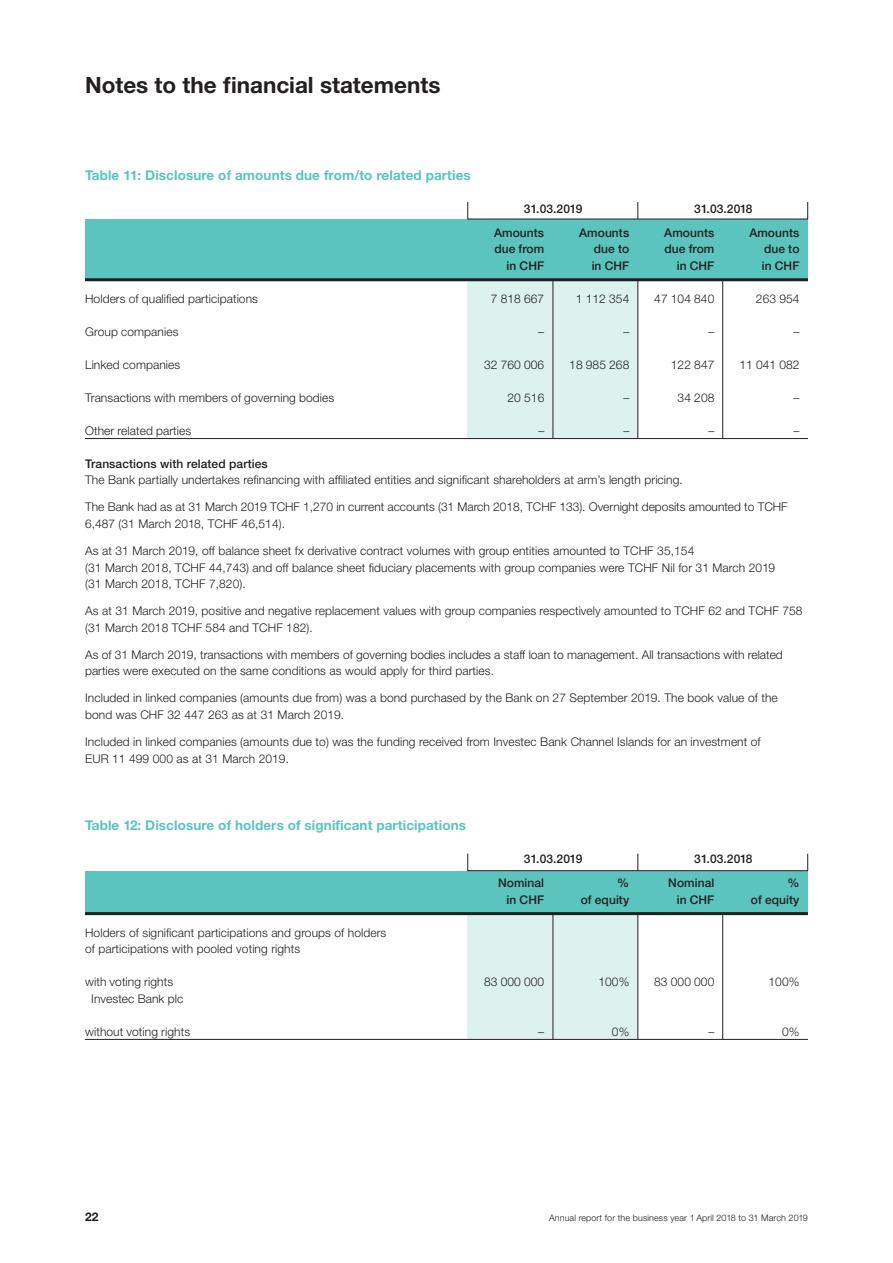
<style>
.page{position:relative;width:893px;height:1263px;background:#fff}
.page>*{position:absolute;margin:0;border:0;box-sizing:border-box;transform-origin:0 0}
.t1{font:700 22.5px "Helvetica Neue LT Std";color:#231f20}
.t2{font:700 13.5px "Helvetica Neue LT Std";letter-spacing:.005em;color:#5ac4bd}
.t3{font:300 12px/16.5px "Helvetica Neue LT Std";letter-spacing:.005em;color:#231f20}
.t4{font:500 12px "Helvetica Neue LT Std";letter-spacing:.005em;color:#231f20}
.t5{font:700 12px "Helvetica Neue LT Std";color:#231f20}
.t6{font:300 9px "Helvetica Neue LT Std";letter-spacing:.01em;color:#231f20}
</style>
<div class="page">
<div style="left:85px;top:871px;width:723px;height:42px;background:#5ac4bd"></div>
<div style="left:85px;top:219px;width:723px;height:61px;background:#5ac4bd"></div>
<div style="left:468px;top:279px;width:170px;height:160px;background:#ddf1ef"></div>
<div style="left:468px;top:913px;width:170px;height:126px;background:#ddf1ef"></div>
<hr style="left:722px;top:279px;width:1px;height:160px;background:#231f20">
<hr style="left:722px;top:913px;width:1px;height:126px;background:#231f20">
<svg style="left:638px;top:204px;width:1px;height:13px"></svg>
<svg style="left:638px;top:855px;width:1px;height:14px"></svg>
<div style="left:467px;top:853px;width:341px;height:18px;border:1px solid #231f20"></div>
<hr style="left:638px;top:279px;width:1px;height:159px;background:#231f20">
<hr style="left:638px;top:913px;width:1px;height:126px;background:#231f20">
<hr style="left:553px;top:279px;width:1px;height:159px;background:#231f20">
<hr style="left:553px;top:913px;width:1px;height:126px;background:#231f20">
<hr style="left:85px;top:278px;width:723px;height:3px;background:#231f20">
<hr style="left:85px;top:438px;width:723px;height:1px;background:#231f20">
<hr style="left:85px;top:912px;width:723px;height:3px;background:#231f20">
<hr style="left:85px;top:1039px;width:723px;height:1px;background:#231f20">
<h1 class="t1" style="left:85px;top:71px;width:357px">Notes to the financial statements</h1>
<p class="t2" style="left:85px;top:167px;width:387px">Table 11: Disclosure of amounts due from/to related parties</p>
<p class="t4" style="left:524px;top:201px;width:60px">31.03.2019</p>
<p class="t4" style="left:694px;top:201px;width:60px">31.03.2018</p>
<p class="t4" style="left:494px;top:225px;width:52px">Amounts</p>
<p class="t4" style="left:579px;top:225px;width:52px">Amounts</p>
<p class="t4" style="left:664px;top:225px;width:52px">Amounts</p>
<p class="t4" style="left:749px;top:225px;width:52px">Amounts</p>
<p class="t4" style="left:494px;top:242px;width:51px">due from</p>
<p class="t4" style="left:594px;top:242px;width:37px">due to</p>
<p class="t4" style="left:664px;top:242px;width:51px">due from</p>
<p class="t4" style="left:764px;top:242px;width:37px">due to</p>
<p class="t4" style="left:507px;top:258px;width:39px">in CHF</p>
<p class="t4" style="left:592px;top:258px;width:39px">in CHF</p>
<p class="t4" style="left:677px;top:258px;width:39px">in CHF</p>
<p class="t4" style="left:762px;top:258px;width:39px">in CHF</p>
<p class="t3" style="left:85px;top:290px;width:174px">Holders of qualified participations</p>
<p class="t3" style="left:491px;top:290px;width:55px">7 818 667</p>
<p class="t3" style="left:576px;top:290px;width:55px">1 112 354</p>
<p class="t3" style="left:654px;top:290px;width:62px">47 104 840</p>
<p class="t3" style="left:756px;top:290px;width:45px">263 954</p>
<p class="t3" style="left:85px;top:323px;width:95px">Group companies</p>
<p class="t3" style="left:538px;top:323px;width:7px">–</p>
<p class="t3" style="left:623px;top:323px;width:7px">–</p>
<p class="t3" style="left:708px;top:323px;width:7px">–</p>
<p class="t3" style="left:793px;top:323px;width:7px">–</p>
<p class="t3" style="left:85px;top:356px;width:97px">Linked companies</p>
<p class="t3" style="left:484px;top:356px;width:62px">32 760 006</p>
<p class="t3" style="left:569px;top:356px;width:62px">18 985 268</p>
<p class="t3" style="left:671px;top:356px;width:45px">122 847</p>
<p class="t3" style="left:739px;top:356px;width:62px">11 041 082</p>
<p class="t3" style="left:85px;top:389px;width:250px">Transactions with members of governing bodies</p>
<p class="t3" style="left:508px;top:389px;width:38px">20 516</p>
<p class="t3" style="left:623px;top:389px;width:7px">–</p>
<p class="t3" style="left:678px;top:389px;width:38px">34 208</p>
<p class="t3" style="left:793px;top:389px;width:7px">–</p>
<p class="t3" style="left:85px;top:422px;width:108px">Other related parties</p>
<p class="t3" style="left:538px;top:422px;width:7px">–</p>
<p class="t3" style="left:623px;top:422px;width:7px">–</p>
<p class="t3" style="left:708px;top:422px;width:7px">–</p>
<p class="t3" style="left:794px;top:422px;width:7px">–</p>
<p class="t4" style="left:85px;top:456px;width:184px">Transactions with related parties</p>
<p class="t3" style="left:85px;top:471px;width:599px">The Bank partially undertakes refinancing with affiliated entities and significant shareholders at arm’s length pricing.</p>
<p class="t3" style="left:85px;top:499px;width:704px">The Bank had as at 31 March 2019 TCHF 1,270 in current accounts (31 March 2018, TCHF 133). Overnight deposits amounted to TCHF<br>6,487 (31 March 2018, TCHF 46,514).</p>
<p class="t3" style="left:85px;top:542px;width:692px">As at 31 March 2019, off balance sheet fx derivative contract volumes with group entities amounted to TCHF 35,154<br>(31 March 2018, TCHF 44,743) and off balance sheet fiduciary placements with group companies were TCHF Nil for 31 March 2019 (31 March 2018, TCHF 7,820).</p>
<p class="t3" style="left:85px;top:602px;width:719px">As at 31 March 2019, positive and negative replacement values with group companies respectively amounted to TCHF 62 and TCHF 758 (31 March 2018 TCHF 584 and TCHF 182).</p>
<p class="t3" style="left:85px;top:646px;width:699px">As of 31 March 2019, transactions with members of governing bodies includes a staff loan to management. All transactions with related parties were executed on the same conditions as would apply for third parties.</p>
<p class="t3" style="left:85px;top:690px;width:694px">Included in linked companies (amounts due from) was a bond purchased by the Bank on 27 September 2019. The book value of the bond was CHF 32 447 263 as at 31 March 2019.</p>
<p class="t3" style="left:85px;top:733px;width:677px">Included in linked companies (amounts due to) was the funding received from Investec Bank Channel Islands for an investment of<br>EUR 11 499 000 as at 31 March 2019.</p>
<p class="t2" style="left:85px;top:817px;width:383px">Table 12: Disclosure of holders of significant participations</p>
<p class="t4" style="left:524px;top:852px;width:60px">31.03.2019</p>
<p class="t4" style="left:694px;top:852px;width:60px">31.03.2018</p>
<p class="t4" style="left:498px;top:876px;width:48px">Nominal</p>
<p class="t4" style="left:617px;top:876px;width:13px">%</p>
<p class="t4" style="left:668px;top:876px;width:48px">Nominal</p>
<p class="t4" style="left:787px;top:876px;width:13px">%</p>
<p class="t4" style="left:507px;top:892px;width:39px">in CHF</p>
<p class="t4" style="left:581px;top:892px;width:50px">of equity</p>
<p class="t4" style="left:677px;top:892px;width:39px">in CHF</p>
<p class="t4" style="left:751px;top:892px;width:50px">of equity</p>
<p class="t3" style="left:85px;top:924px;width:303px">Holders of significant participations and groups of holders of participations with pooled voting rights</p>
<p class="t3" style="left:85px;top:973px;width:90px">with voting rights</p>
<p class="t3" style="left:484px;top:973px;width:62px">83 000 000</p>
<p class="t3" style="left:598px;top:973px;width:32px">100%</p>
<p class="t3" style="left:654px;top:973px;width:62px">83 000 000</p>
<p class="t3" style="left:768px;top:973px;width:32px">100%</p>
<p class="t3" style="left:91px;top:990px;width:94px">Investec Bank plc</p>
<p class="t3" style="left:85px;top:1023px;width:107px">without voting rights</p>
<p class="t3" style="left:538px;top:1023px;width:7px">–</p>
<p class="t3" style="left:612px;top:1023px;width:19px">0%</p>
<p class="t3" style="left:708px;top:1023px;width:7px">–</p>
<p class="t3" style="left:782px;top:1023px;width:19px">0%</p>
<p class="t5" style="left:85px;top:1209px;width:15px">22</p>
<p class="t6" style="left:549px;top:1212px;width:260px">Annual report for the business year 1 April 2018 to 31 March 2019</p>
</div>
